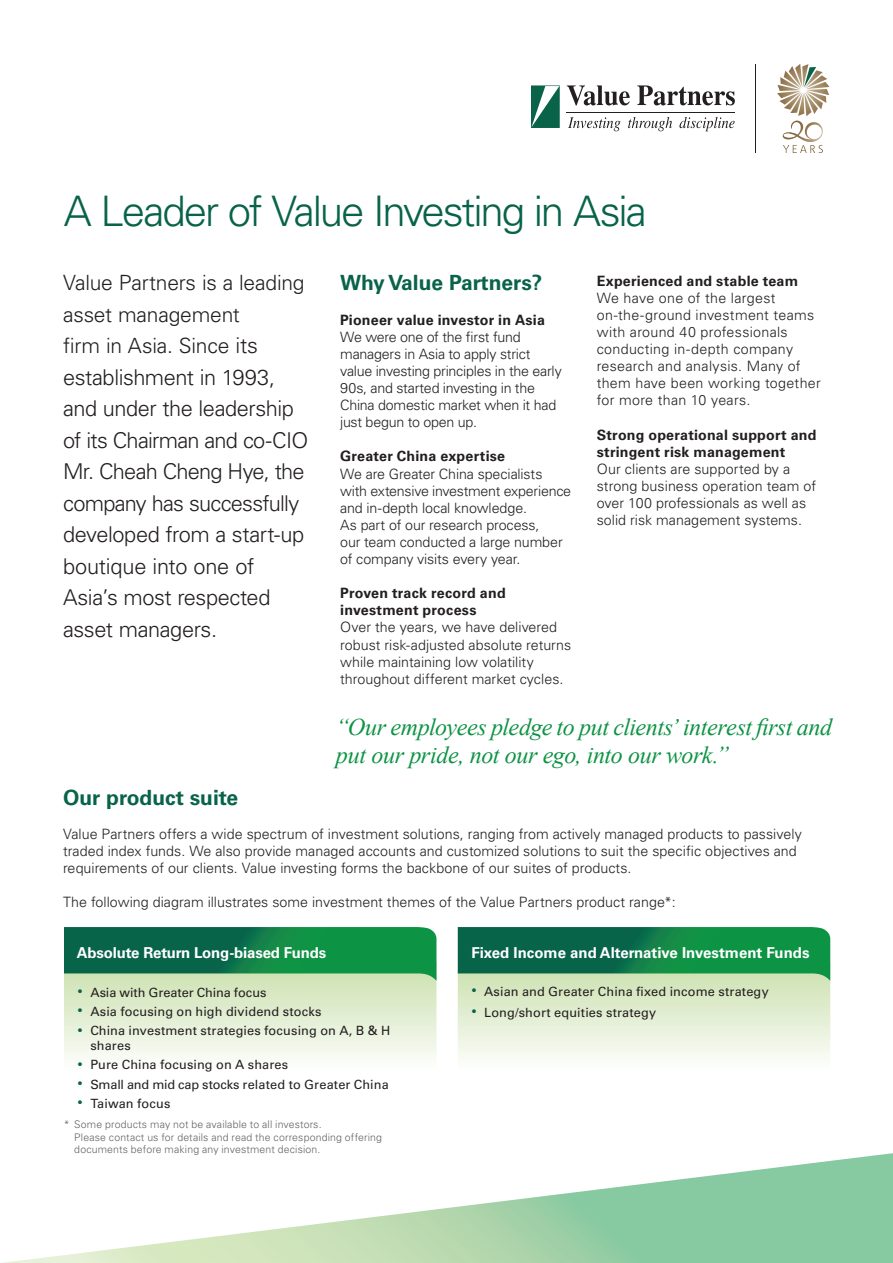
<style>
.page{position:relative;width:893px;height:1263px;background:#fff}
.page>*{position:absolute;margin:0;border:0;box-sizing:border-box;transform-origin:0 0}
.t1{font:300 42px "Univers LT Std";letter-spacing:-.05em;color:#086349}
.t2{font:italic 24px/28.5px "Times New Roman";letter-spacing:-.02em;color:#0d9344}
.t3{font:300 21.75px/31.5px "Univers LT Std";letter-spacing:-.02em;color:#231f20}
.t4{font:300 21px/31.5px "Univers LT Std";letter-spacing:-.01em;color:#231f20}
.t5{font:700 21px "Univers LT Std";color:#086349}
.t6{font:700 15px "Univers LT Std";letter-spacing:-.01em;color:#fff}
.t7{font:300 14.25px/17.1px "Univers LT Std";color:#231f20}
.t8{font:300 14.25px/17.1px "Univers LT Std";letter-spacing:.02em;color:#231f20}
.t9{font:700 14.25px/17.1px "Univers LT Std";letter-spacing:.015em;color:#231f20}
.t10{font:300 14.25px/17.1px "Univers LT Std";letter-spacing:-.02em;color:#231f20}
.t11{font:12.75px/15px "Univers LT Std";letter-spacing:.01em;color:#231f20}
.t12{font:300 10.5px/12.6px "Univers LT Std";letter-spacing:.015em;color:#636366}
.s1{font-size:21.75px}
.s2{font-weight:300;font-size:10.5px;color:#086349}
</style>
<div class="page">
<svg style="left:2px;top:1153px;width:891px;height:110px"></svg>
<svg style="left:64px;top:981px;width:372px;height:77px;background:#e4efd5"></svg>
<svg style="left:458px;top:981px;width:372px;height:77px;background:#e4efd5"></svg>
<svg style="left:64px;top:927px;width:372px;height:54px;background:#278956"></svg>
<svg style="left:458px;top:927px;width:372px;height:54px;background:#278956"></svg>
<hr style="left:755px;top:64px;width:1px;height:89px;background:#231f20">
<svg style="left:567px;top:85px;width:63px;height:21px"></svg>
<svg style="left:637px;top:85px;width:98px;height:20px"></svg>
<svg style="left:568px;top:117px;width:52px;height:14px"></svg>
<svg style="left:628px;top:117px;width:44px;height:14px"></svg>
<svg style="left:679px;top:117px;width:56px;height:14px"></svg>
<hr style="left:567px;top:112px;width:168px;height:1px;background:#231f20">
<svg style="left:531px;top:85px;width:29px;height:43px"></svg>
<svg style="left:777px;top:64px;width:52px;height:89px"></svg>
<h1 class="t1" style="left:64px;top:185px;width:585px">A Leader of Value Investing in Asia</h1>
<h3 class="t4" style="left:63px;top:267px;width:243px">Value Partners is a leading asset management<br>firm in Asia. Since <span class="s1">its</span></h3>
<h3 class="t3" style="left:63px;top:361px;width:247px">establishment in 1993, and under the leadership of its Chairman and co-CIO<br>Mr. Cheah Cheng Hye, the company has successfully developed from a start-up boutique into one of<br>Asia’s most respected asset managers.</h3>
<h3 class="t5" style="left:340px;top:271px;width:204px">Why Value Partners?</h3>
<p class="t9" style="left:340px;top:311px;width:206px">Pioneer value investor in Asia</p>
<p class="t10" style="left:340px;top:328px;width:223px">We were one of the first fund managers in Asia to apply strict value investing principles in the early<br>90s, and started investing in the<br>China domestic market when it had just begun to open up.</p>
<p class="t9" style="left:340px;top:448px;width:167px">Greater China expertise</p>
<p class="t7" style="left:340px;top:465px;width:233px">We are Greater China specialists with extensive investment experience and in-depth local knowledge.<br>As part of our research process,<br>our team conducted a large number of company visits every year.</p>
<p class="t9" style="left:340px;top:585px;width:167px">Proven track record and investment process</p>
<p class="t7" style="left:340px;top:619px;width:232px">Over the years, we have delivered robust risk-adjusted absolute returns while maintaining low volatility throughout different market cycles.</p>
<p class="t9" style="left:597px;top:272px;width:203px">Experienced and stable team</p>
<p class="t8" style="left:597px;top:289px;width:226px">We have one of the largest on-the-ground investment teams with around 40 professionals conducting in-depth company research and analysis. Many of them have been working together for more than 10 years.</p>
<p class="t9" style="left:597px;top:426px;width:221px">Strong operational support and stringent risk management</p>
<p class="t7" style="left:597px;top:460px;width:221px">Our clients are supported by a strong business operation team of over 100 professionals as well as solid risk management systems.</p>
<h2 class="t2" style="left:336px;top:712px;width:498px">“Our employees pledge to put clients’ interest first and put our pride, not our ego, into our work.”</h2>
<h3 class="t5" style="left:63px;top:785px;width:177px">Our product suite</h3>
<p class="t7" style="left:63px;top:825px;width:740px">Value Partners offers a wide spectrum of investment solutions, ranging from actively managed products to passively traded index funds. We also provide managed accounts and customized solutions to suit the specific objectives and requirements of our clients. Value investing forms the backbone of our suites of products.</p>
<p class="t7" style="left:63px;top:893px;width:614px">The following diagram illustrates some investment themes of the Value Partners product range*:</p>
<p class="t6" style="left:77px;top:943px;width:251px">Absolute Return Long-biased Funds</p>
<p class="t6" style="left:471px;top:943px;width:340px">Fixed Income and Alternative Investment Funds</p>
<p class="t11" style="left:78px;top:985px;width:190px"><span class="s2">•</span> Asia with Greater China focus</p>
<p class="t11" style="left:78px;top:1004px;width:245px"><span class="s2">•</span> Asia focusing on high dividend stocks</p>
<p class="t11" style="left:90px;top:1023px;width:302px;text-indent:-13px"><span class="s2">•</span> China investment strategies focusing on A, B &amp; H shares</p>
<p class="t11" style="left:78px;top:1057px;width:212px"><span class="s2">•</span> Pure China focusing on A shares</p>
<p class="t11" style="left:78px;top:1077px;width:313px"><span class="s2">•</span> Small and mid cap stocks related to Greater China</p>
<p class="t11" style="left:78px;top:1096px;width:94px"><span class="s2">•</span> Taiwan focus</p>
<p class="t12" style="left:74px;top:1118px;width:309px;text-indent:-10px">* Some products may not be available to all investors.<br>Please contact us for details and read the corresponding offering documents before making any investment decision.</p>
<p class="t11" style="left:471px;top:984px;width:299px"><span class="s2">•</span> Asian and Greater China fixed income strategy</p>
<p class="t11" style="left:471px;top:1005px;width:186px"><span class="s2">•</span> Long/short equities strategy</p>
</div>
